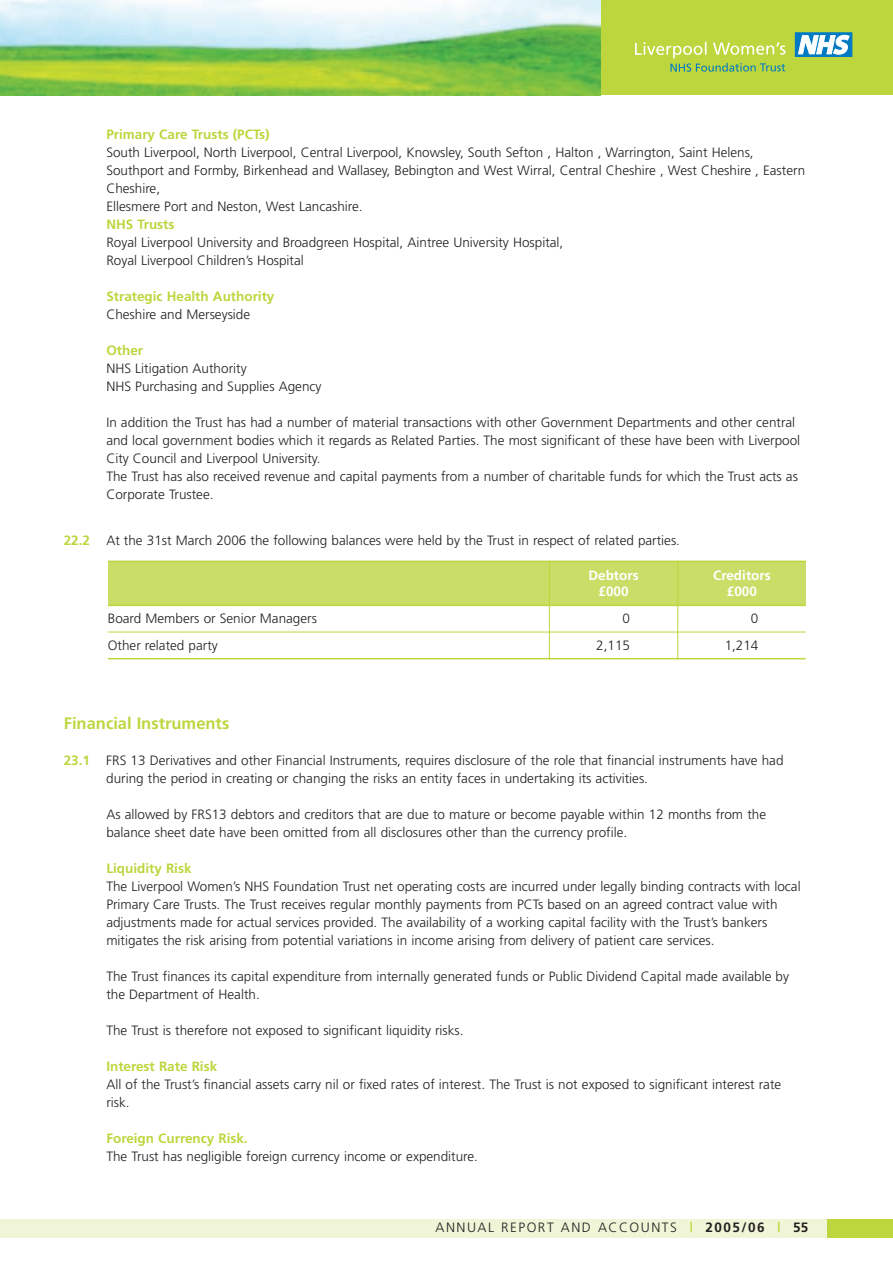
<style>
.page{position:relative;width:893px;height:1263px;background:#fff}
.page>*{position:absolute;margin:0;border:0;box-sizing:border-box;transform-origin:0 0}
.t1{font:700 16.5px "Frutiger";color:#bdd63e}
.t2{font:300 13.5px/18px "Frutiger";color:#231f20}
.t3{font:700 13.5px "Frutiger";color:#bdd63e}
.t4{font:300 13.5px "Frutiger";letter-spacing:.11em;color:#231f20}
.t5{font:700 13.5px/16.2px "Frutiger";color:#fff;text-align:center}
.s1{font-weight:700;color:#bdd63e}
.s2{font-weight:700}
</style>
<div class="page">
<div style="left:600px;top:0;width:292px;height:95px;background:#bdd63e"></div>
<div style="left:108px;top:561px;width:569px;height:44px;background:#cadd67"></div>
<div style="left:677px;top:561px;width:128px;height:44px;background:#cadd67"></div>
<hr style="left:549px;top:561px;width:1px;height:98px;background:#bdd63e">
<hr style="left:677px;top:561px;width:1px;height:98px;background:#bdd63e">
<hr style="left:108px;top:561px;width:697px;height:1px;background:#bdd63e">
<hr style="left:108px;top:605px;width:697px;height:1px;background:#bdd63e">
<hr style="left:108px;top:632px;width:697px;height:1px;background:#bdd63e">
<hr style="left:108px;top:658px;width:697px;height:1px;background:#bdd63e">
<svg style="left:0;top:0;width:601px;height:95px"></svg>
<div style="left:0;top:1219px;width:876px;height:19px;background:#f0f5d8"></div>
<div style="left:827px;top:1219px;width:65px;height:19px;background:#bdd63e"></div>
<div style="left:795px;top:33px;width:56px;height:23px;background:#007ac2"></div>
<div style="left:794px;top:32px;width:58px;height:25px;border:1px solid #007ac2"></div>
<svg style="left:797px;top:35px;width:52px;height:22px"></svg>
<svg style="left:635px;top:42px;width:150px;height:30px"></svg>
<p class="t3" style="left:106px;top:129px;width:165px">Primary Care Trusts (PCTs)</p>
<p class="t2" style="left:106px;top:145px;width:700px">South Liverpool, North Liverpool, Central Liverpool, Knowsley, South Sefton , Halton , Warrington, Saint Helens, Southport and Formby, Birkenhead and Wallasey, Bebington and West Wirral, Central Cheshire , West Cheshire , Eastern Cheshire,<br>Ellesmere Port and Neston, West Lancashire.</p>
<p class="t3" style="left:106px;top:219px;width:70px">NHS Trusts</p>
<p class="t2" style="left:106px;top:235px;width:458px">Royal Liverpool University and Broadgreen Hospital, Aintree University Hospital,<br>Royal Liverpool Children’s Hospital</p>
<p class="t3" style="left:106px;top:291px;width:170px">Strategic Health Authority</p>
<p class="t2" style="left:106px;top:307px;width:145px">Cheshire and Merseyside</p>
<p class="t3" style="left:106px;top:345px;width:38px">Other</p>
<p class="t2" style="left:106px;top:361px;width:217px">NHS Litigation Authority<br>NHS Purchasing and Supplies Agency</p>
<p class="t2" style="left:106px;top:415px;width:695px">In addition the Trust has had a number of material transactions with other Government Departments and other central and local government bodies which it regards as Related Parties. The most significant of these have been with Liverpool City Council and Liverpool University.<br>The Trust has also received revenue and capital payments from a number of charitable funds for which the Trust acts as Corporate Trustee.</p>
<p class="t2" style="left:64px;top:532px;width:617px"><span class="s1">22.2</span> At the 31st March 2006 the following balances were held by the Trust in respect of related parties.</p>
<p class="t5" style="left:588px;top:568px;width:52px">Debtors £000</p>
<p class="t5" style="left:713px;top:568px;width:59px">Creditors £000</p>
<p class="t2" style="left:108px;top:611px;width:211px">Board Members or Senior Managers</p>
<p class="t2" style="left:622px;top:611px;width:9px">0</p>
<p class="t2" style="left:751px;top:611px;width:9px">0</p>
<p class="t2" style="left:108px;top:637px;width:111px">Other related party</p>
<p class="t2" style="left:596px;top:637px;width:35px">2,115</p>
<p class="t2" style="left:724px;top:637px;width:35px">1,214</p>
<p class="t1" style="left:64px;top:717px;width:167px">Financial Instruments</p>
<p class="t2" style="left:106px;top:752px;width:678px;text-indent:-42px"><span class="s1">23.1</span> FRS 13 Derivatives and other Financial Instruments, requires disclosure of the role that financial instruments have had during the period in creating or changing the risks an entity faces in undertaking its activities.</p>
<p class="t2" style="left:106px;top:806px;width:661px">As allowed by FRS13 debtors and creditors that are due to mature or become payable within 12 months from the balance sheet date have been omitted from all disclosures other than the currency profile.</p>
<p class="t3" style="left:106px;top:863px;width:87px">Liquidity Risk</p>
<p class="t2" style="left:106px;top:878px;width:695px">The Liverpool Women’s NHS Foundation Trust net operating costs are incurred under legally binding contracts with local Primary Care Trusts. The Trust receives regular monthly payments from PCTs based on an agreed contract value with adjustments made for actual services provided. The availability of a working capital facility with the Trust’s bankers mitigates the risk arising from potential variations in income arising from delivery of patient care services.</p>
<p class="t2" style="left:106px;top:968px;width:684px">The Trust finances its capital expenditure from internally generated funds or Public Dividend Capital made available by the Department of Health.</p>
<p class="t2" style="left:106px;top:1022px;width:359px">The Trust is therefore not exposed to significant liquidity risks.</p>
<p class="t3" style="left:106px;top:1061px;width:112px">Interest Rate Risk</p>
<p class="t2" style="left:106px;top:1076px;width:676px">All of the Trust’s financial assets carry nil or fixed rates of interest. The Trust is not exposed to significant interest rate risk.</p>
<p class="t3" style="left:106px;top:1133px;width:143px">Foreign Currency Risk.</p>
<p class="t2" style="left:106px;top:1148px;width:373px">The Trust has negligible foreign currency income or expenditure.</p>
<p class="t4" style="left:435px;top:1222px;width:374px">ANNUAL REPORT AND ACCOUNTS <span class="s1">|</span> <span class="s2">2005/06</span> <span class="s1">|</span> <span class="s2">55</span></p>
</div>
